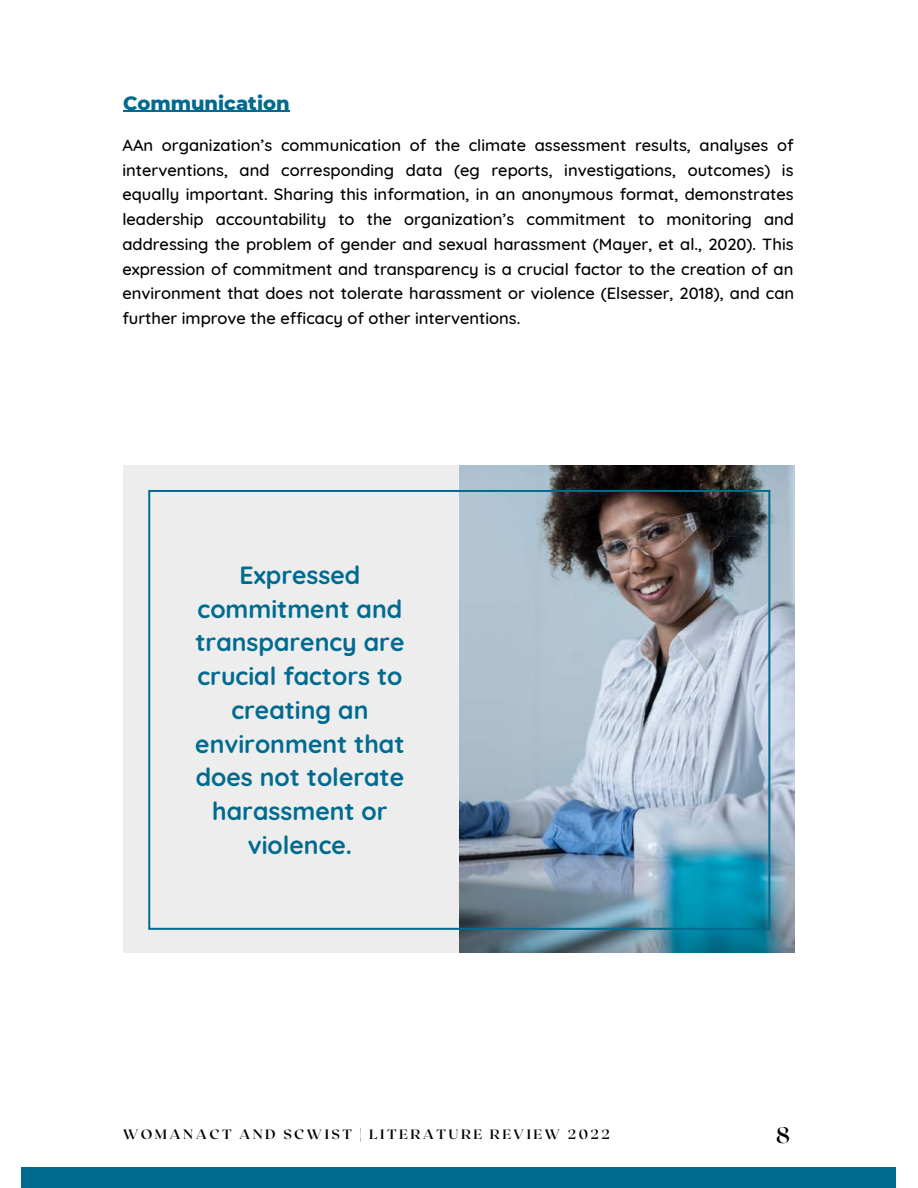
<style>
.page{position:relative;width:918px;height:1188px;background:#fff}
.page>*{position:absolute;margin:0;border:0;box-sizing:border-box;transform-origin:0 0}
.t1{font:700 24.9px/33.8px "Quicksand";color:#006b8f;text-align:center}
.t2{font:700 22.5px "Roxborough CF";color:#000}
.t3{font:800 19.5px "Montserrat";color:#006b8f}
.t4{font:500 16.5px/24.8px "Quicksand";color:#000;text-align:justify}
.t5{font:700 13.5px "Roxborough CF";letter-spacing:.18em;color:#000}
</style>
<div class="page">
<div style="left:21px;top:1167px;width:875px;height:21px;background:#006b8f"></div>
<div style="left:123px;top:465px;width:335px;height:488px;background:#ededee"></div>
<img style="left:459px;top:465px;width:335px;height:488px">
<svg style="left:148px;top:490px;width:622px;height:440px"></svg>
<hr style="left:123px;top:111px;width:167px;height:1px;background:#006b8f">
<p class="t3" style="left:123px;top:91px;width:168px">Communication</p>
<p class="t4" style="left:122px;top:132px;width:673px">AAn organization’s communication of the climate assessment results, analyses of interventions, and corresponding data (eg reports, investigations, outcomes) is equally important. Sharing this information, in an anonymous format, demonstrates leadership accountability to the organization’s commitment to monitoring and addressing the problem of gender and sexual harassment (Mayer, et al., 2020). This expression of commitment and transparency is a crucial factor to the creation of an environment that does not tolerate harassment or violence (Elsesser, 2018), and can further improve the efficacy of other interventions.</p>
<h1 class="t1" style="left:195px;top:558px;width:211px">Expressed commitment and transparency are crucial factors to creating an environment that does not tolerate harassment or violence.</h1>
<p class="t5" style="left:123px;top:1125px;width:489px">WOMANACT AND SCWIST | LITERATURE REVIEW 2022</p>
<h2 class="t2" style="left:776px;top:1120px;width:15px">8</h2>
</div>
